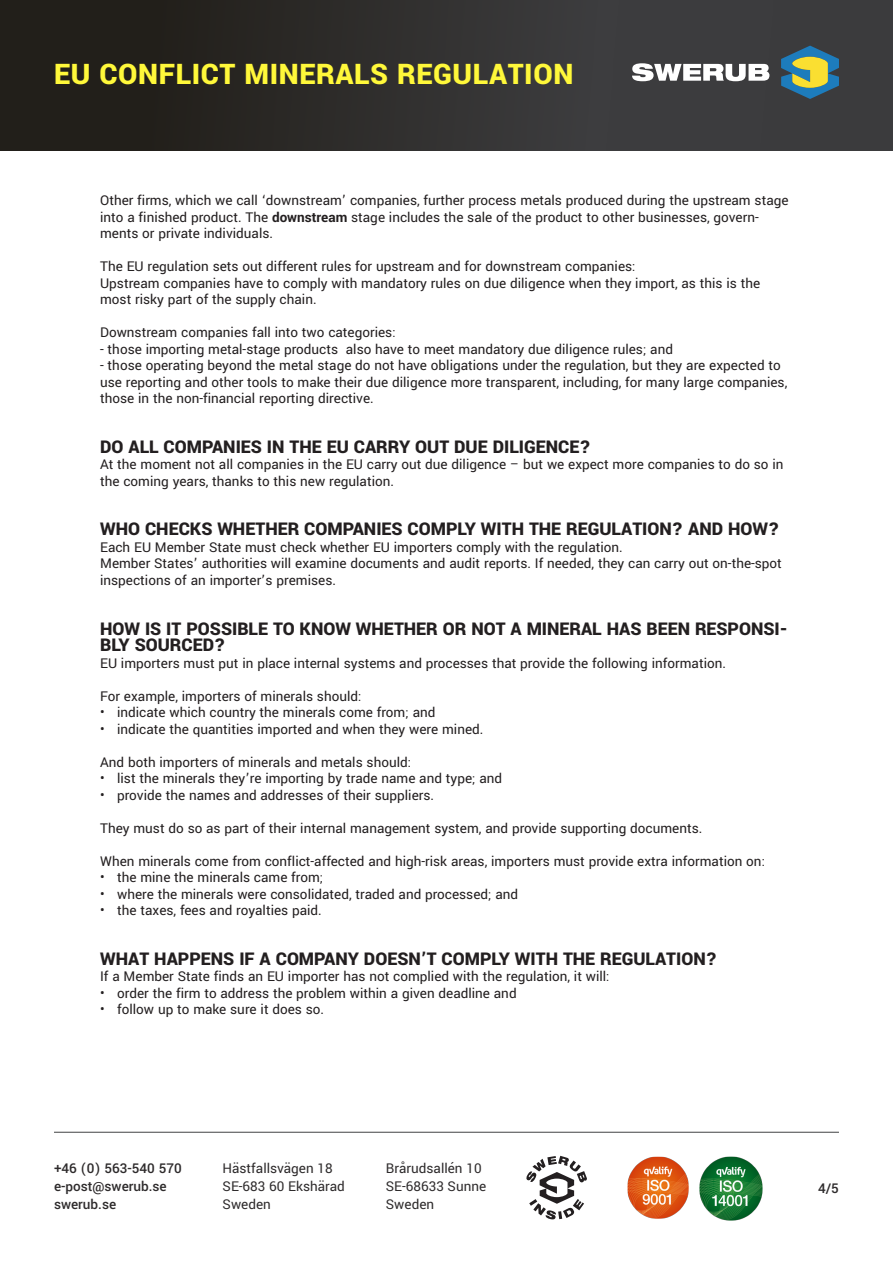
<style>
.page{position:relative;width:893px;height:1263px;background:#fff}
.page>*{position:absolute;margin:0;border:0;box-sizing:border-box;transform-origin:0 0}
.t1{font:900 31.5px "Yantramanav";letter-spacing:.02em;color:#fff83a}
.Brödtext{font:900 19.5px/16.5px "Yantramanav";color:#231f20}
.Brödtext-2{font:15px/16.5px "Yantramanav";color:#231f20}
.t2{font:15px/18px "Yantramanav";color:#2e2b2c}
.t3{font:500 15px/18px "Yantramanav";color:#2e2b2c}
.s1{font-weight:700}
</style>
<div class="page">
<hr style="left:54px;top:1132px;width:785px;height:1px;background:#414243">
<img style="left:699px;top:1156px;width:64px;height:65px">
<img style="left:627px;top:1156px;width:62px;height:63px">
<img style="left:0;top:0;width:893px;height:151px">
<svg style="left:526px;top:1156px;width:61px;height:63px"></svg>
<svg style="left:781px;top:46px;width:58px;height:53px;background:#608372"></svg>
<svg style="left:632px;top:63px;width:137px;height:18px"></svg>
<p class="t1" style="left:54px;top:54px;width:521px">EU CONFLICT MINERALS REGULATION</p>
<p class="Brödtext-2" style="left:100px;top:193px;width:690px">Other firms, which we call ‘downstream’ companies, further process metals produced during the upstream stage into a finished product. The <span class="s1">downstream</span> stage includes the sale of the product to other businesses, govern&shy;ments or private individuals.</p>
<p class="Brödtext-2" style="left:100px;top:259px;width:537px">The EU regulation sets out different rules for upstream and for downstream companies:</p>
<p class="Brödtext-2" style="left:100px;top:275px;width:662px">Upstream companies have to comply with mandatory rules on due diligence when they import, as this is the most risky part of the supply chain.</p>
<p class="Brödtext-2" style="left:100px;top:325px;width:297px">Downstream companies fall into two categories:</p>
<p class="Brödtext-2" style="left:100px;top:341px;width:574px">- those importing metal-stage products also have to meet mandatory due diligence rules; and</p>
<p class="Brödtext-2" style="left:100px;top:358px;width:689px">- those operating beyond the metal stage do not have obligations under the regulation, but they are expected to use reporting and other tools to make their due diligence more transparent, including, for many large companies, those in the non-financial reporting directive.</p>
<p class="Brödtext" style="left:100px;top:439px;width:492px">DO ALL COMPANIES IN THE EU CARRY OUT DUE DILIGENCE?</p>
<p class="Brödtext-2" style="left:100px;top:457px;width:685px">At the moment not all companies in the EU carry out due diligence – but we expect more companies to do so in the coming years, thanks to this new regulation.</p>
<p class="Brödtext" style="left:100px;top:522px;width:681px">WHO CHECKS WHETHER COMPANIES COMPLY WITH THE REGULATION? AND HOW?</p>
<p class="Brödtext-2" style="left:100px;top:539px;width:524px">Each EU Member State must check whether EU importers comply with the regulation.</p>
<p class="Brödtext-2" style="left:100px;top:556px;width:683px">Member States’ authorities will examine documents and audit reports. If needed, they can carry out on-the-spot inspections of an importer’s premises.</p>
<p class="Brödtext" style="left:100px;top:621px;width:689px">HOW IS IT POSSIBLE TO KNOW WHETHER OR NOT A MINERAL HAS BEEN RESPONSI-<br>BLY SOURCED?</p>
<p class="Brödtext-2" style="left:100px;top:655px;width:627px">EU importers must put in place internal systems and processes that provide the following information.</p>
<p class="Brödtext-2" style="left:100px;top:688px;width:263px">For example, importers of minerals should:</p>
<p class="Brödtext-2" style="left:100px;top:704px;width:337px">• indicate which country the minerals come from; and</p>
<p class="Brödtext-2" style="left:100px;top:721px;width:385px">• indicate the quantities imported and when they were mined.</p>
<p class="Brödtext-2" style="left:100px;top:754px;width:313px">And both importers of minerals and metals should:</p>
<p class="Brödtext-2" style="left:100px;top:770px;width:404px">• list the minerals they’re importing by trade name and type; and</p>
<p class="Brödtext-2" style="left:100px;top:787px;width:335px">• provide the names and addresses of their suppliers.</p>
<p class="Brödtext-2" style="left:100px;top:820px;width:604px">They must do so as part of their internal management system, and provide supporting documents.</p>
<p class="Brödtext-2" style="left:100px;top:853px;width:666px">When minerals come from conflict-affected and high-risk areas, importers must provide extra information on:</p>
<p class="Brödtext-2" style="left:100px;top:869px;width:225px">• the mine the minerals came from;</p>
<p class="Brödtext-2" style="left:100px;top:886px;width:420px">• where the minerals were consolidated, traded and processed; and</p>
<p class="Brödtext-2" style="left:100px;top:902px;width:223px">• the taxes, fees and royalties paid.</p>
<p class="Brödtext" style="left:100px;top:951px;width:619px">WHAT HAPPENS IF A COMPANY DOESN’T COMPLY WITH THE REGULATION?</p>
<p class="Brödtext-2" style="left:100px;top:968px;width:511px">If a Member State finds an EU importer has not complied with the regulation, it will:</p>
<p class="Brödtext-2" style="left:100px;top:985px;width:418px">• order the firm to address the problem within a given deadline and</p>
<p class="Brödtext-2" style="left:100px;top:1001px;width:226px">• follow up to make sure it does so.</p>
<p class="t3" style="left:54px;top:1160px;width:129px">+46 (0) 563-540 570 e-post@swerub.se swerub.se</p>
<p class="t2" style="left:223px;top:1160px;width:124px">Hästfallsvägen 18<br>SE-683 60 Ekshärad<br>Sweden</p>
<p class="t2" style="left:386px;top:1160px;width:102px">Brårudsallén 10<br>SE-68633 Sunne<br>Sweden</p>
<p class="t3" style="left:818px;top:1179px;width:22px">4/5</p>
</div>
